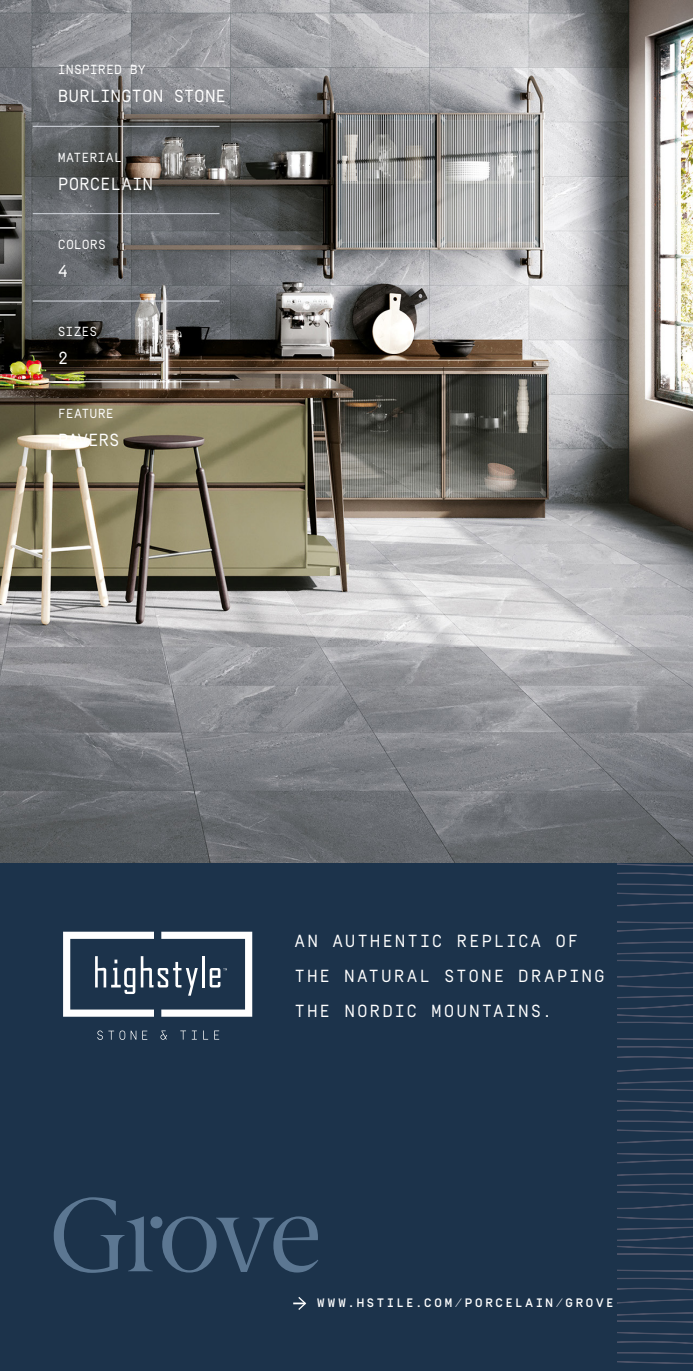
<style>
.page{position:relative;width:693px;height:1371px;background:#fff}
.page>*{position:absolute;margin:0;border:0;box-sizing:border-box;transform-origin:0 0}
.t1{font:105px "Berlingske Serif";letter-spacing:-.055em;color:#5c7792}
.t2{font:17.5px/35px "Simplon Mono";letter-spacing:.095em;color:#fff}
.t3{font:17.5px "Simplon Mono";letter-spacing:-.005em;color:#fff}
.t4{font:17.5px "Simplon Mono";color:#fff}
.t5{font:13.12px "Simplon Mono";letter-spacing:.005em;color:#fff}
.t6{font:500 12.25px "Simplon Mono";letter-spacing:.22em;color:#fff}
</style>
<div class="page">
<img style="left:0;top:0;width:693px;height:863px">
<div style="left:0;top:863px;width:693px;height:507px;background:#1c334b"></div>
<svg style="left:617px;top:858px;width:76px;height:506px"></svg>
<hr style="left:33px;top:126px;width:186px;height:1px;background:#d6dae1">
<hr style="left:33px;top:213px;width:186px;height:1px;background:#d6dae1">
<hr style="left:33px;top:301px;width:186px;height:1px;background:#d6dae1">
<svg style="left:293px;top:1297px;width:14px;height:13px"></svg>
<svg style="left:63px;top:931px;width:189px;height:85px"></svg>
<svg style="left:97px;top:1030px;width:17px;height:9px"></svg>
<svg style="left:120px;top:1030px;width:5px;height:9px"></svg>
<svg style="left:131px;top:1030px;width:5px;height:9px"></svg>
<svg style="left:142px;top:1030px;width:5px;height:9px"></svg>
<svg style="left:160px;top:1030px;width:7px;height:9px"></svg>
<svg style="left:180px;top:1030px;width:6px;height:9px"></svg>
<svg style="left:192px;top:1030px;width:5px;height:9px"></svg>
<svg style="left:203px;top:1030px;width:5px;height:9px"></svg>
<svg style="left:214px;top:1030px;width:5px;height:9px"></svg>
<hr style="left:33px;top:381px;width:186px;height:1px;background:#fff">
<p class="t5" style="left:58px;top:63px;width:89px">INSPIRED BY</p>
<p class="t3" style="left:58px;top:87px;width:170px">BURLINGTON STONE</p>
<p class="t5" style="left:58px;top:150px;width:66px">MATERIAL</p>
<p class="t4" style="left:58px;top:174px;width:97px">PORCELAIN</p>
<p class="t5" style="left:58px;top:237px;width:50px">COLORS</p>
<p class="t2" style="left:58px;top:254px;width:12px">4</p>
<p class="t5" style="left:58px;top:325px;width:41px">SIZES</p>
<p class="t2" style="left:58px;top:341px;width:12px">2</p>
<p class="t5" style="left:58px;top:406px;width:58px">FEATURE</p>
<p class="t2" style="left:58px;top:423px;width:64px">PAVERS</p>
<p class="t2" style="left:295px;top:923px;width:312px">AN AUTHENTIC REPLICA OF<br>THE NATURAL STONE DRAPING<br>THE NORDIC MOUNTAINS.</p>
<p class="t1" style="left:49px;top:1166px;width:275px">Grove</p>
<p class="t6" style="left:317px;top:1296px;width:298px">WWW.HSTILE.COM/PORCELAIN/GROVE</p>
</div>
